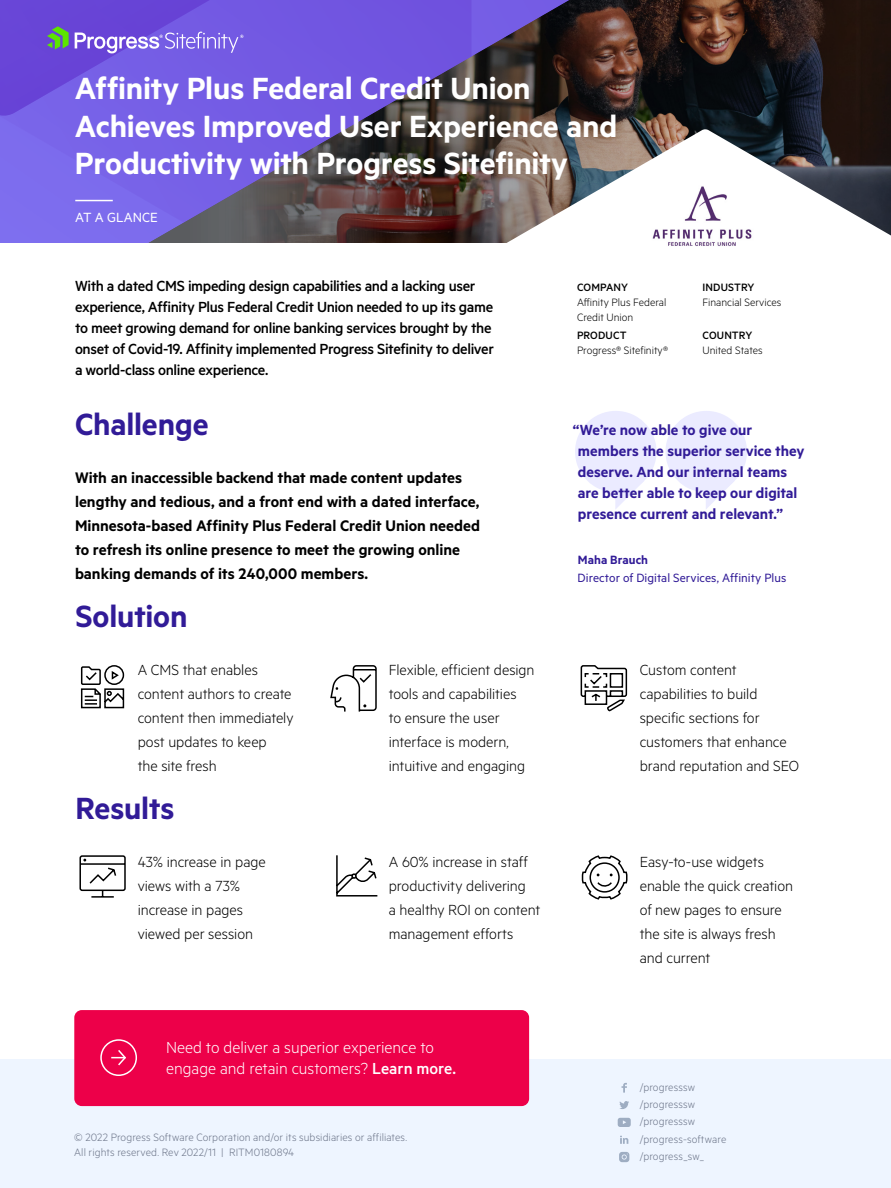
<style>
.page{position:relative;width:891px;height:1188px;background:#fff}
.page>*{position:absolute;margin:0;border:0;box-sizing:border-box;transform-origin:0 0}
.Headline{font:600 34.5px/37.5px "Metric";letter-spacing:-.005em;color:#fff}
.Section_Text{font:600 34.5px "Metric";letter-spacing:-.005em;color:#311b97}
.t1{font:300 18px/21px "Metric";color:#fff}
.Call_Out_Text{font:600 17.25px/24px "Metric";color:#000}
.Body_1{font:300 16.5px/24px "Metric";letter-spacing:-.005em;color:#000}
.Intro_Text{font:500 16.5px/21px "Metric";letter-spacing:-.025em;color:#000}
.Quotes{font:600 16.5px/21px "Metric";color:#311b97}
.Success_Story_label{font:15px "Metric";color:#fff}
.Quotes_name{font:13.5px "Metric";letter-spacing:.005em;color:#311b97}
.Quotes_name-2{font:600 13.5px "Metric";letter-spacing:.01em;color:#311b97}
.BoilerPlate_Body{font:300 12px/17.2px "Metric";letter-spacing:.01em;color:#6c7589}
.Side_Bar_Text{font:300 12px/15px "Metric";color:#000}
.Side_Bar_Title{font:500 12px "Metric";letter-spacing:.01em;color:#000}
.s1{font-weight:500}
</style>
<div class="page">
<svg style="left:569px;top:0;width:322px;height:129px;background:#2d1f1c"></svg>
<svg style="left:472px;top:0;width:97px;height:223px;background:#45384b"></svg>
<svg style="left:0;top:0;width:472px;height:243px;background:#6754a8"></svg>
<hr style="left:75px;top:200px;width:38px;height:1px;background:#fff">
<div style="left:0;top:1059px;width:891px;height:129px;background:#eef5ff"></div>
<div style="left:74px;top:1010px;width:455px;height:96px;background:#ed0049;border-radius:8px"></div>
<div style="left:100px;top:1039px;width:37px;height:37px;border:2px solid #fff;border-radius:50%"></div>
<svg style="left:111px;top:1050px;width:15px;height:16px"></svg>
<svg style="left:505px;top:129px;width:386px;height:114px"></svg>
<svg style="left:0;top:0;width:292px;height:116px;background:#7359de"></svg>
<svg style="left:622px;top:1083px;width:5px;height:10px"></svg>
<svg style="left:619px;top:1101px;width:10px;height:8px"></svg>
<svg style="left:620px;top:1136px;width:8px;height:8px"></svg>
<svg style="left:618px;top:1118px;width:13px;height:9px"></svg>
<svg style="left:619px;top:1152px;width:10px;height:10px"></svg>
<svg style="left:615px;top:482px;width:28px;height:27px"></svg>
<div style="left:575px;top:411px;width:82px;height:81px;background:#ebebff;border-radius:50%"></div>
<svg style="left:706px;top:482px;width:27px;height:27px"></svg>
<div style="left:665px;top:411px;width:82px;height:81px;background:#ebebff;border-radius:50%"></div>
<img style="left:644px;top:185px;width:116px;height:61px">
<svg style="left:336px;top:855px;width:42px;height:42px"></svg>
<svg style="left:582px;top:855px;width:45px;height:45px"></svg>
<svg style="left:79px;top:855px;width:47px;height:43px"></svg>
<svg style="left:580px;top:665px;width:48px;height:47px"></svg>
<svg style="left:330px;top:665px;width:47px;height:47px"></svg>
<svg style="left:80px;top:665px;width:45px;height:44px"></svg>
<h1 class="Headline" style="left:75px;top:69px;width:544px">Affinity Plus Federal Credit Union<br>Achieves Improved User Experience and<br>Productivity with Progress Sitefinity</h1>
<p class="Success_Story_label" style="left:75px;top:208px;width:84px">AT A GLANCE</p>
<p class="Intro_Text" style="left:75px;top:275px;width:420px">With a dated CMS impeding design capabilities and a lacking user experience, Affinity Plus Federal Credit Union needed to up its game to meet growing demand for online banking services brought by the onset of Covid-19. Affinity implemented Progress Sitefinity to deliver a world-class online experience.</p>
<p class="Side_Bar_Title" style="left:577px;top:280px;width:53px">COMPANY</p>
<p class="Side_Bar_Text" style="left:577px;top:294px;width:91px">Affinity Plus Federal<br>Credit Union</p>
<p class="Side_Bar_Title" style="left:577px;top:328px;width:51px">PRODUCT</p>
<p class="Side_Bar_Text" style="left:577px;top:342px;width:93px">Progress® Sitefinity®</p>
<p class="Side_Bar_Title" style="left:703px;top:280px;width:53px">INDUSTRY</p>
<p class="Side_Bar_Text" style="left:703px;top:294px;width:80px">Financial Services</p>
<p class="Side_Bar_Title" style="left:703px;top:328px;width:51px">COUNTRY</p>
<p class="Side_Bar_Text" style="left:703px;top:342px;width:62px">United States</p>
<h2 class="Section_Text" style="left:75px;top:404px;width:135px">Challenge</h2>
<p class="Quotes" style="left:578px;top:419px;width:228px;text-indent:-5px">“We’re now able to give our members the superior service they deserve. And our internal teams are better able to keep our digital presence current and relevant.”</p>
<p class="Call_Out_Text" style="left:75px;top:465px;width:407px">With an inaccessible backend that made content updates lengthy and tedious, and a front end with a dated interface, Minnesota-based Affinity Plus Federal Credit Union needed to refresh its online presence to meet the growing online banking demands of its 240,000 members.</p>
<p class="Quotes_name-2" style="left:578px;top:552px;width:72px">Maha Brauch</p>
<p class="Quotes_name" style="left:578px;top:570px;width:210px">Director of Digital Services, Affinity Plus</p>
<h2 class="Section_Text" style="left:75px;top:596px;width:113px">Solution</h2>
<p class="Body_1" style="left:138px;top:657px;width:157px">A CMS that enables content authors to create content then immediately post updates to keep<br>the site fresh</p>
<h2 class="Section_Text" style="left:75px;top:788px;width:101px">Results</h2>
<p class="Body_1" style="left:138px;top:849px;width:130px">43% increase in page views with a 73% increase in pages viewed per session</p>
<p class="Body_1" style="left:389px;top:657px;width:147px">Flexible, efficient design tools and capabilities<br>to ensure the user interface is modern, intuitive and engaging</p>
<p class="Body_1" style="left:389px;top:849px;width:153px">A 60% increase in staff productivity delivering<br>a healthy ROI on content management efforts</p>
<p class="t1" style="left:166px;top:1037px;width:291px">Need to deliver a superior experience to engage and retain customers? <span class="s1">Learn more.</span></p>
<p class="BoilerPlate_Body" style="left:74px;top:1128px;width:334px;line-height:15.8px">© 2022 Progress Software Corporation and/or its subsidiaries or affiliates.<br>All rights reserved. Rev 2022/11 | RITM0180894</p>
<p class="Body_1" style="left:640px;top:657px;width:161px">Custom content capabilities to build specific sections for customers that enhance brand reputation and SEO</p>
<p class="Body_1" style="left:640px;top:849px;width:155px">Easy-to-use widgets enable the quick creation of new pages to ensure the site is always fresh and current</p>
<p class="BoilerPlate_Body" style="left:640px;top:1078px;width:88px">/progresssw /progresssw /progresssw /progress-software /progress_sw_</p>
</div>
